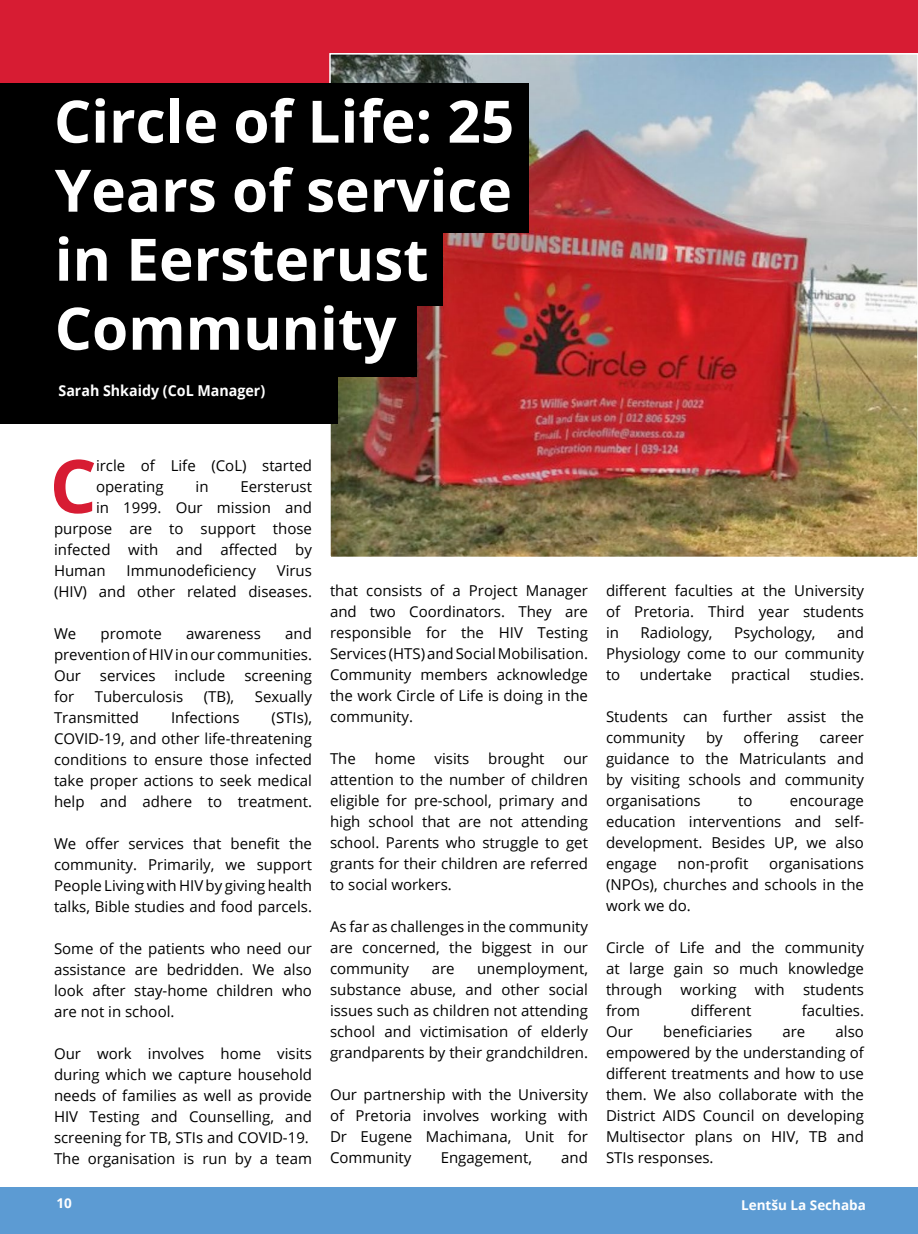
<style>
.page{position:relative;width:918px;height:1234px;background:#fff}
.page>*{position:absolute;margin:0;border:0;box-sizing:border-box;transform-origin:0 0}
.t1{font:700 73.8px "Open Sans";color:#d71c33}
.t2{font:700 58.5px/69px "Open Sans";color:#fff}
.t3{font:15px/21px "Open Sans";color:#000;text-align:justify}
.t4{font:700 15px "Open Sans";color:#fff;scale:.95 1}
.t5{font:700 13.5px "Open Sans";color:#fff}
</style>
<div class="page">
<div style="left:0;top:1187px;width:918px;height:46px;background:#5c9bd3"></div>
<div style="left:0;top:0;width:918px;height:423px;background:#d71c33"></div>
<img style="left:332px;top:56px;width:583px;height:499px">
<div style="left:0;top:83px;width:528px;height:79px;background:#000"></div>
<div style="left:0;top:156px;width:528px;height:76px;background:#000"></div>
<div style="left:0;top:229px;width:442px;height:76px;background:#000"></div>
<div style="left:0;top:299px;width:417px;height:77px;background:#000"></div>
<div style="left:0;top:363px;width:338px;height:60px;background:#000"></div>
<h2 class="t2" style="left:54px;top:85px;width:462px">Circle of Life: 25<br>Years of service in Eersterust<br>Community</h2>
<p class="t4" style="left:58px;top:380px;width:219px">Sarah Shkaidy (CoL Manager)</p>
<h1 class="t1" style="left:50px;top:434px;width:49px">C</h1>
<p class="t3" style="left:96px;top:454px;width:217px">ircle of Life (CoL) started operating</p>
<p class="t3" style="left:196px;top:475px;width:15px">in</p>
<p class="t3" style="left:240px;top:475px;width:73px">Eersterust</p>
<p class="t3" style="left:96px;top:496px;width:217px">in 1999. Our mission and</p>
<p class="t3" style="left:54px;top:517px;width:260px">purpose are to support those</p>
<p class="t3" style="left:54px;top:538px;width:260px">infected with and affected by</p>
<p class="t3" style="left:54px;top:559px;width:53px">Human</p>
<p class="t3" style="left:127px;top:559px;width:131px">Immunodeficiency</p>
<p class="t3" style="left:54px;top:559px;width:259px;text-align:right">Virus<br>(HIV) and other related diseases.</p>
<p class="t3" style="left:54px;top:622px;width:24px">We</p>
<p class="t3" style="left:101px;top:622px;width:63px">promote</p>
<p class="t3" style="left:186px;top:622px;width:76px">awareness</p>
<p class="t3" style="left:54px;top:622px;width:260px;text-indent:231px">and prevention of HIV in our communities.<br>Our</p>
<p class="t3" style="left:100px;top:664px;width:57px">services</p>
<p class="t3" style="left:175px;top:664px;width:52px">include</p>
<p class="t3" style="left:244px;top:664px;width:69px">screening</p>
<p class="t3" style="left:54px;top:685px;width:22px">for</p>
<p class="t3" style="left:95px;top:685px;width:90px">Tuberculosis</p>
<p class="t3" style="left:204px;top:685px;width:32px">(TB),</p>
<p class="t3" style="left:255px;top:685px;width:59px">Sexually</p>
<p class="t3" style="left:54px;top:706px;width:87px">Transmitted</p>
<p class="t3" style="left:171px;top:706px;width:70px">Infections</p>
<p class="t3" style="left:54px;top:706px;width:260px;text-indent:218px">(STIs), COVID-19, and other life-threatening conditions to ensure those infected take proper actions to seek medical help and adhere to treatment.</p>
<p class="t3" style="left:54px;top:832px;width:260px">We offer services that benefit the community. Primarily, we support People Living with HIV by giving health talks, Bible studies and food parcels.</p>
<p class="t3" style="left:54px;top:937px;width:260px">Some of the patients who need our assistance are bedridden. We also look after stay-home children who are not in school.</p>
<p class="t3" style="left:54px;top:1042px;width:260px;text-align:left">Our work involves home visits during which we capture household needs of families as well as provide HIV Testing and Counselling, and screening for TB, STIs and COVID-19.<br>The organisation is run by a team</p>
<p class="t3" style="left:330px;top:579px;width:260px">that consists of a Project Manager and two Coordinators. They are responsible for the HIV Testing Services (HTS) and Social Mobilisation.<br>Community members acknowledge the work Circle of Life is doing in the community.</p>
<p class="t3" style="left:330px;top:747px;width:27px">The</p>
<p class="t3" style="left:375px;top:747px;width:42px">home</p>
<p class="t3" style="left:435px;top:747px;width:36px">visits</p>
<p class="t3" style="left:488px;top:747px;width:58px">brought</p>
<p class="t3" style="left:330px;top:747px;width:260px;text-indent:234px">our attention to the number of children eligible for pre-school, primary and high school that are not attending school. Parents who struggle to get grants for their children are referred to social workers.</p>
<p class="t3" style="left:330px;top:915px;width:260px">As far as challenges in the community are concerned, the biggest in our community</p>
<p class="t3" style="left:330px;top:957px;width:260px;text-indent:147px">unemployment, substance abuse, and other social issues such as children not attending school and victimisation of elderly grandparents by their grandchildren.</p>
<p class="t3" style="left:330px;top:1083px;width:260px">Our partnership with the University of Pretoria involves working with Dr Eugene Machimana, Unit for Community</p>
<p class="t3" style="left:432px;top:957px;width:24px">are</p>
<p class="t3" style="left:441px;top:1146px;width:93px">Engagement,</p>
<p class="t3" style="left:561px;top:1146px;width:28px">and</p>
<p class="t3" style="left:606px;top:579px;width:260px">different faculties at the University of Pretoria. Third year students in</p>
<p class="t3" style="left:606px;top:621px;width:260px;text-indent:231px">and Physiology come to our community to</p>
<p class="t3" style="left:641px;top:621px;width:73px">Radiology,</p>
<p class="t3" style="left:734px;top:621px;width:83px">Psychology,</p>
<p class="t3" style="left:640px;top:663px;width:74px">undertake</p>
<p class="t3" style="left:731px;top:663px;width:61px">practical</p>
<p class="t3" style="left:810px;top:663px;width:56px">studies.</p>
<p class="t3" style="left:606px;top:705px;width:260px">Students can further assist the community</p>
<p class="t3" style="left:706px;top:726px;width:18px">by</p>
<p class="t3" style="left:744px;top:726px;width:56px">offering</p>
<p class="t3" style="left:606px;top:726px;width:260px;text-indent:213px">career guidance to the Matriculants and by visiting schools and community organisations</p>
<p class="t3" style="left:738px;top:789px;width:16px">to</p>
<p class="t3" style="left:606px;top:789px;width:260px;text-indent:184px">encourage education interventions and self&shy;development. Besides UP, we also engage</p>
<p class="t3" style="left:678px;top:852px;width:72px">non-profit</p>
<p class="t3" style="left:606px;top:852px;width:260px;text-indent:163px">organisations (NPOs), churches and schools in the work we do.</p>
<p class="t3" style="left:606px;top:936px;width:260px">Circle of Life and the community at large gain so much knowledge through working with students from</p>
<p class="t3" style="left:691px;top:999px;width:62px">different</p>
<p class="t3" style="left:802px;top:999px;width:64px">faculties.</p>
<p class="t3" style="left:606px;top:1020px;width:29px">Our</p>
<p class="t3" style="left:663px;top:1020px;width:90px">beneficiaries</p>
<p class="t3" style="left:782px;top:1020px;width:24px">are</p>
<p class="t3" style="left:606px;top:1020px;width:260px;text-indent:230px">also empowered by the understanding of different treatments and how to use them. We also collaborate with the District AIDS Council on developing Multisector plans on HIV, TB and STIs responses.</p>
<p class="t5" style="left:57px;top:1193px;width:17px">10</p>
<p class="t5" style="left:741px;top:1195px;width:126px">Lentšu La Sechaba</p>
</div>
